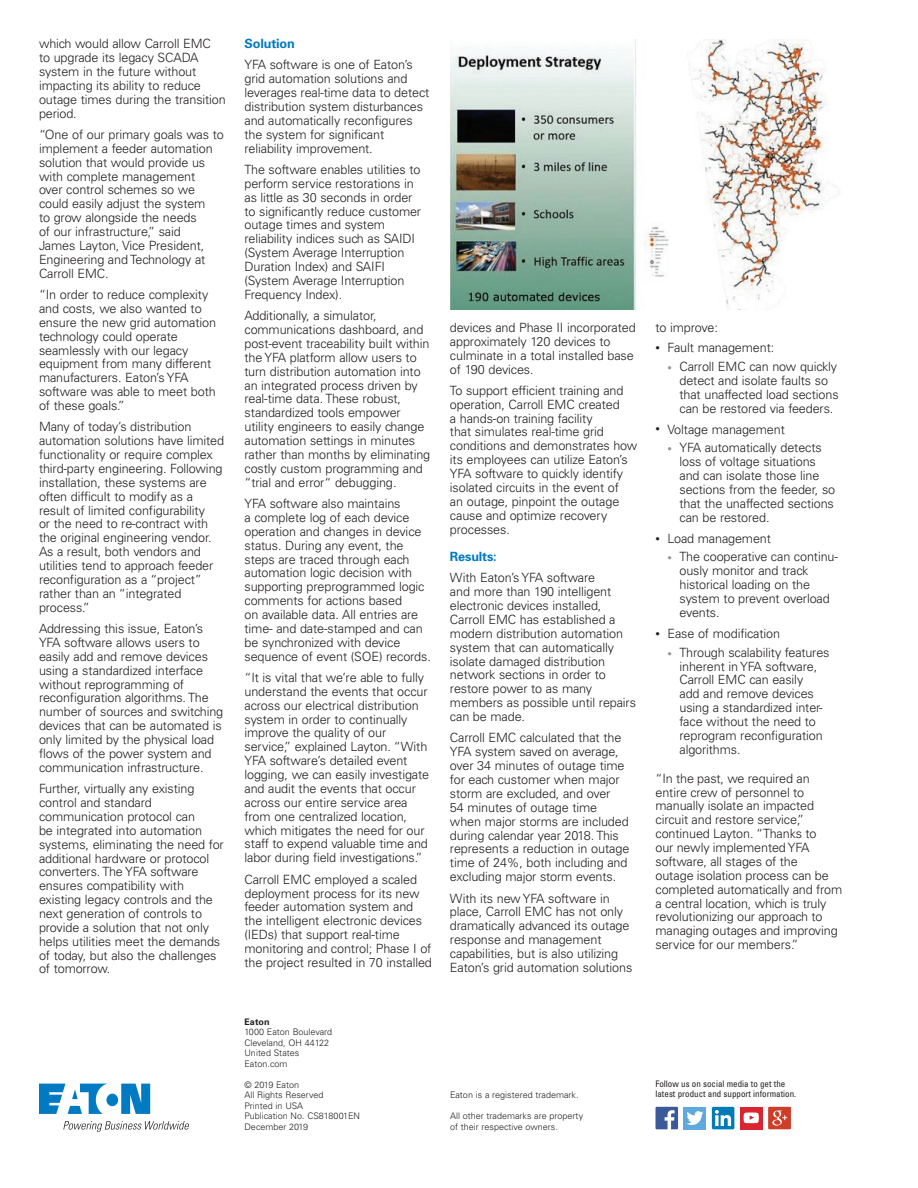
<style>
.page{position:relative;width:918px;height:1188px;background:#fff}
.page>*{position:absolute;margin:0;border:0;box-sizing:border-box;transform-origin:0 0}
.t1{font:300 12.75px/13.8px "Univers";letter-spacing:-.01em;color:#231f20}
.t2{font:700 12.75px "Univers";letter-spacing:-.01em;color:#007ac2}
.t3{font:300 9px/10.5px "Univers";color:#231f20}
.t4{font:condensed 9px/10.5px "Univers";color:#231f20}
.t5{font:700 9px "Univers";color:#231f20}
.s1{font-size:9px}
.s2{font-size:9px;color:#939598}
</style>
<div class="page">
<img style="left:450px;top:39px;width:387px;height:271px">
<div style="left:740px;top:1107px;width:23px;height:22px;background:#da2431"></div>
<div style="left:684px;top:1107px;width:22px;height:22px;background:#5ea9dd"></div>
<svg style="left:656px;top:1107px;width:22px;height:22px"></svg>
<svg style="left:686px;top:1111px;width:17px;height:14px"></svg>
<div style="left:712px;top:1107px;width:22px;height:22px;background:#007bb6;border-radius:2px"></div>
<svg style="left:715px;top:1110px;width:16px;height:16px"></svg>
<svg style="left:768px;top:1107px;width:23px;height:22px"></svg>
<img style="left:772px;top:1111px;width:10px;height:15px">
<svg style="left:744px;top:1113px;width:15px;height:10px"></svg>
<svg style="left:39px;top:1084px;width:111px;height:30px"></svg>
<svg style="left:63px;top:1121px;width:126px;height:11px"></svg>
<p class="t1" style="left:39px;top:37px;width:188px">which would allow Carroll EMC<br>to upgrade its legacy SCADA system in the future without impacting its ability to reduce outage times during the transition period.</p>
<p class="t1" style="left:39px;top:128px;width:186px">“One of our primary goals was to implement a feeder automation solution that would provide us with complete management<br>over control schemes so we could easily adjust the system<br>to grow alongside the needs<br>of our infrastructure,” said<br>James Layton, Vice President,<br>Engineering and Technology at<br>Carroll EMC.</p>
<p class="t1" style="left:39px;top:288px;width:179px">“In order to reduce complexity and costs, we also wanted to ensure the new grid automation technology could operate seamlessly with our legacy equipment from many different manufacturers. Eaton’s YFA software was able to meet both of these goals.”</p>
<p class="t1" style="left:39px;top:420px;width:187px">Many of today’s distribution automation solutions have limited functionality or require complex third-party engineering. Following installation, these systems are often difficult to modify as a result of limited configurability<br>or the need to re-contract with the original engineering vendor.<br>As a result, both vendors and utilities tend to approach feeder reconfiguration as a “project” rather than an “integrated process.”</p>
<p class="t1" style="left:39px;top:622px;width:186px">Addressing this issue, Eaton’s<br>YFA software allows users to easily add and remove devices using a standardized interface without reprogramming of reconfiguration algorithms. The number of sources and switching devices that can be automated is only limited by the physical load flows of the power system and communication infrastructure.</p>
<p class="t1" style="left:39px;top:782px;width:186px">Further, virtually any existing control and standard communication protocol can<br>be integrated into automation systems, eliminating the need for additional hardware or protocol converters. The YFA software ensures compatibility with existing legacy controls and the next generation of controls to provide a solution that not only helps utilities meet the demands of today, but also the challenges of tomorrow.</p>
<p class="t2" style="left:244px;top:36px;width:52px">Solution</p>
<p class="t1" style="left:244px;top:58px;width:186px">YFA software is one of Eaton’s grid automation solutions and leverages real-time data to detect distribution system disturbances and automatically reconfigures the system for significant reliability improvement.</p>
<p class="t1" style="left:244px;top:163px;width:178px">The software enables utilities to perform service restorations in as little as 30 seconds in order to significantly reduce customer outage times and system reliability indices such as SAIDI (System Average Interruption<br>Duration Index) and SAIFI (System Average Interruption<br>Frequency Index).</p>
<p class="t1" style="left:244px;top:309px;width:187px">Additionally, a simulator, communications dashboard, and post-event traceability built within the YFA platform allow users to turn distribution automation into an integrated process driven by real-time data. These robust, standardized tools empower utility engineers to easily change automation settings in minutes rather than months by eliminating costly custom programming and “trial and error“ debugging.</p>
<p class="t1" style="left:244px;top:497px;width:188px">YFA software also maintains<br>a complete log of each device operation and changes in device status. During any event, the steps are traced through each automation logic decision with supporting preprogrammed logic comments for actions based<br>on available data. All entries are time- and date-stamped and can be synchronized with device sequence of event (SOE) records.</p>
<p class="t1" style="left:244px;top:671px;width:186px">“It is vital that we’re able to fully understand the events that occur across our electrical distribution system in order to continually improve the quality of our service,” explained Layton. “With<br>YFA software’s detailed event logging, we can easily investigate and audit the events that occur across our entire service area from one centralized location, which mitigates the need for our staff to expend valuable time and labor during field investigations.”</p>
<p class="t1" style="left:244px;top:872px;width:189px">Carroll EMC employed a scaled deployment process for its new feeder automation system and the intelligent electronic devices (IEDs) that support real-time monitoring and control; Phase I of the project resulted in 70 installed</p>
<p class="t5" style="left:244px;top:1016px;width:27px">Eaton</p>
<p class="t3" style="left:244px;top:1027px;width:89px">1000 Eaton Boulevard<br>Cleveland, OH 44122<br>United States<br>Eaton.com</p>
<p class="t3" style="left:244px;top:1079px;width:117px">© 2019 Eaton<br>All Rights Reserved<br>Printed in USA<br>Publication No. CS818001EN<br>December 2019</p>
<p class="t1" style="left:450px;top:320px;width:187px">devices and Phase II incorporated approximately 120 devices to culminate in a total installed base of 190 devices.</p>
<p class="t1" style="left:450px;top:383px;width:189px">To support efficient training and operation, Carroll EMC created<br>a hands-on training facility<br>that simulates real-time grid conditions and demonstrates how its employees can utilize Eaton’s<br>YFA software to quickly identify isolated circuits in the event of<br>an outage, pinpoint the outage cause and optimize recovery processes.</p>
<p class="t2" style="left:450px;top:549px;width:48px">Results:</p>
<p class="t1" style="left:450px;top:571px;width:188px">With Eaton’s YFA software<br>and more than 190 intelligent electronic devices installed,<br>Carroll EMC has established a modern distribution automation system that can automatically isolate damaged distribution network sections in order to restore power to as many members as possible until repairs can be made.</p>
<p class="t1" style="left:450px;top:731px;width:181px">Carroll EMC calculated that the<br>YFA system saved on average, over 34 minutes of outage time for each customer when major storm are excluded, and over<br>54 minutes of outage time when major storms are included during calendar year 2018. This represents a reduction in outage time of 24%, both including and excluding major storm events.</p>
<p class="t1" style="left:450px;top:891px;width:184px">With its new YFA software in place, Carroll EMC has not only dramatically advanced its outage response and management capabilities, but is also utilizing<br>Eaton’s grid automation solutions</p>
<p class="t1" style="left:655px;top:320px;width:64px">to improve:</p>
<p class="t1" style="left:656px;top:341px;width:120px"><span class="s1">•</span> Fault management:</p>
<p class="t1" style="left:680px;top:360px;width:161px;text-indent:-12px"><span class="s2">•</span> Carroll EMC can now quickly detect and isolate faults so that unaffected load sections can be restored via feeders.</p>
<p class="t1" style="left:656px;top:422px;width:131px"><span class="s1">•</span> Voltage management</p>
<p class="t1" style="left:680px;top:441px;width:157px;text-indent:-12px"><span class="s2">•</span> YFA automatically detects loss of voltage situations and can isolate those line sections from the feeder, so that the unaffected sections can be restored.</p>
<p class="t1" style="left:656px;top:531px;width:117px"><span class="s1">•</span> Load management</p>
<p class="t1" style="left:680px;top:550px;width:160px;text-indent:-12px"><span class="s2">•</span> The cooperative can continu&shy;ously monitor and track historical loading on the system to prevent overload events.</p>
<p class="t1" style="left:656px;top:627px;width:126px"><span class="s1">•</span> Ease of modification</p>
<p class="t1" style="left:680px;top:645px;width:152px;text-indent:-12px"><span class="s2">•</span> Through scalability features inherent in YFA software,<br>Carroll EMC can easily<br>add and remove devices using a standardized inter&shy;face without the need to reprogram reconfiguration algorithms.</p>
<p class="t1" style="left:656px;top:771px;width:188px">“In the past, we required an entire crew of personnel to manually isolate an impacted circuit and restore service,” continued Layton. “Thanks to<br>our newly implemented YFA software, all stages of the<br>outage isolation process can be completed automatically and from a central location, which is truly revolutionizing our approach to managing outages and improving service for our members.”</p>
<p class="t3" style="left:450px;top:1090px;width:130px">Eaton is a registered trademark.</p>
<p class="t3" style="left:450px;top:1111px;width:135px">All other trademarks are property of their respective owners.</p>
<p class="t4" style="left:656px;top:1078px;width:142px">Follow us on social media to get the latest product and support information.</p>
</div>
